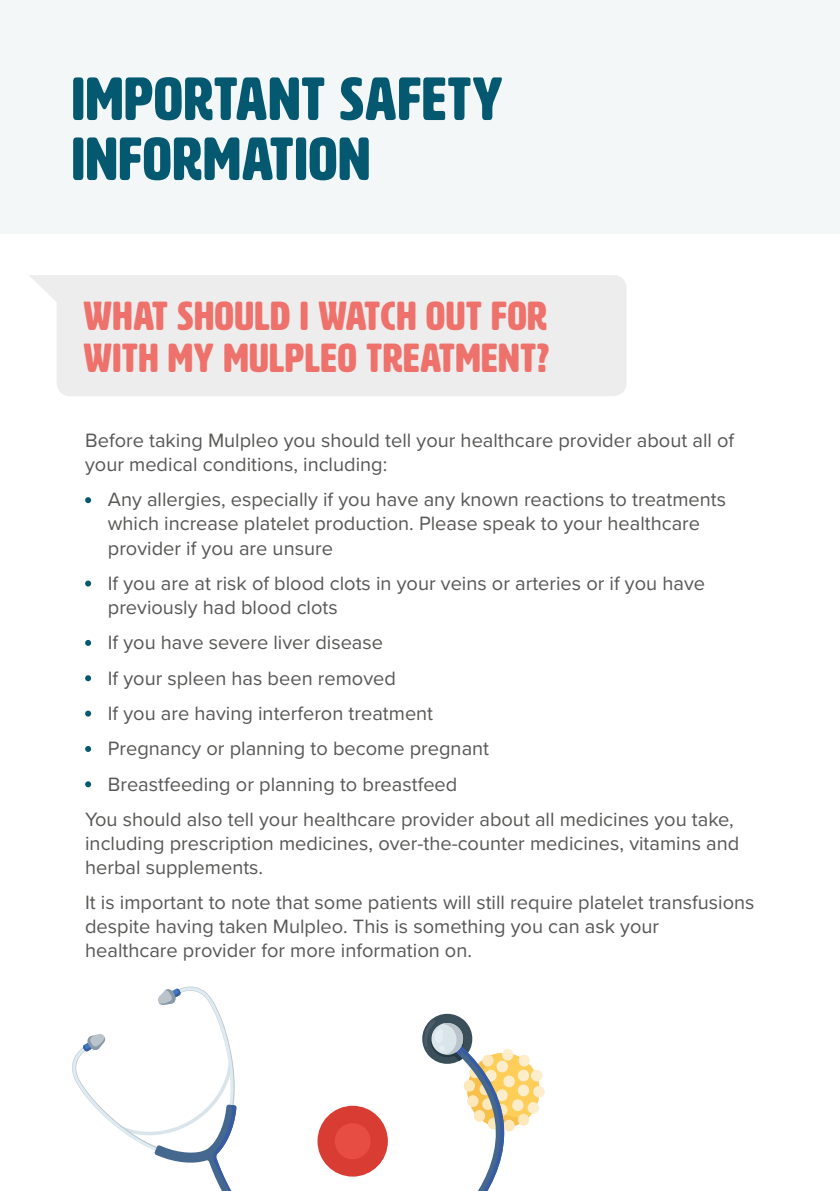
<style>
.page{position:relative;width:840px;height:1191px;background:#fff}
.page>*{position:absolute;margin:0;border:0;box-sizing:border-box;transform-origin:0 0}
.t1{font:60px/60px "HWT Artz";letter-spacing:.025em;color:#045971}
.t2{font:40px/42px "HWT Artz";letter-spacing:.025em;color:#ee726b}
.t3{font:20px/24px "Proxima Nova";color:#575756}
</style>
<div class="page">
<div style="left:0;top:0;width:839px;height:234px;background:#f3f7f8"></div>
<div style="left:29px;top:275px;width:597px;height:121px;background:#ededed"></div>
<svg style="left:85px;top:497px;width:6px;height:6px"></svg>
<svg style="left:85px;top:580px;width:6px;height:6px"></svg>
<svg style="left:85px;top:640px;width:6px;height:6px"></svg>
<svg style="left:85px;top:675px;width:6px;height:6px"></svg>
<svg style="left:85px;top:710px;width:6px;height:6px"></svg>
<svg style="left:85px;top:746px;width:6px;height:6px"></svg>
<svg style="left:85px;top:781px;width:6px;height:6px"></svg>
<div style="left:533px;top:1085px;width:11px;height:12px;background:#fcedcc;border-radius:50%"></div>
<div style="left:530px;top:1069px;width:12px;height:12px;background:#fcedcc;border-radius:50%"></div>
<svg style="left:317px;top:1105px;width:63px;height:72px;fill:#d83c33"></svg>
<svg style="left:72px;top:986px;width:165px;height:205px"></svg>
<svg style="left:380px;top:1013px;width:159px;height:178px"></svg>
<h1 class="t1" style="left:72px;top:70px;width:431px">IMPORTANT SAFETY<br>INFORMATION</h1>
<h2 class="t2" style="left:83px;top:296px;width:467px">WHAT SHOULD I WATCH OUT FOR<br>WITH MY MULPLEO TREATMENT?</h2>
<p class="t3" style="left:85px;top:427px;width:650px">Before taking Mulpleo you should tell your healthcare provider about all of your medical conditions, including:</p>
<p class="t3" style="left:108px;top:487px;width:619px">Any allergies, especially if you have any known reactions to treatments which increase platelet production. Please speak to your healthcare provider if you are unsure</p>
<p class="t3" style="left:108px;top:570px;width:598px">If you are at risk of blood clots in your veins or arteries or if you have previously had blood clots</p>
<p class="t3" style="left:108px;top:629px;width:276px">If you have severe liver disease</p>
<p class="t3" style="left:108px;top:665px;width:289px">If your spleen has been removed</p>
<p class="t3" style="left:108px;top:700px;width:326px">If you are having interferon treatment</p>
<p class="t3" style="left:108px;top:735px;width:382px">Pregnancy or planning to become pregnant</p>
<p class="t3" style="left:108px;top:771px;width:351px">Breastfeeding or planning to breastfeed</p>
<p class="t3" style="left:85px;top:806px;width:650px">You should also tell your healthcare provider about all medicines you take,</p>
<p class="t3" style="left:85px;top:830px;width:655px">including prescription medicines, over-the-counter medicines, vitamins and herbal supplements.</p>
<p class="t3" style="left:85px;top:889px;width:670px">It is important to note that some patients will still require platelet transfusions despite having taken Mulpleo. This is something you can ask your healthcare provider for more information on.</p>
</div>
